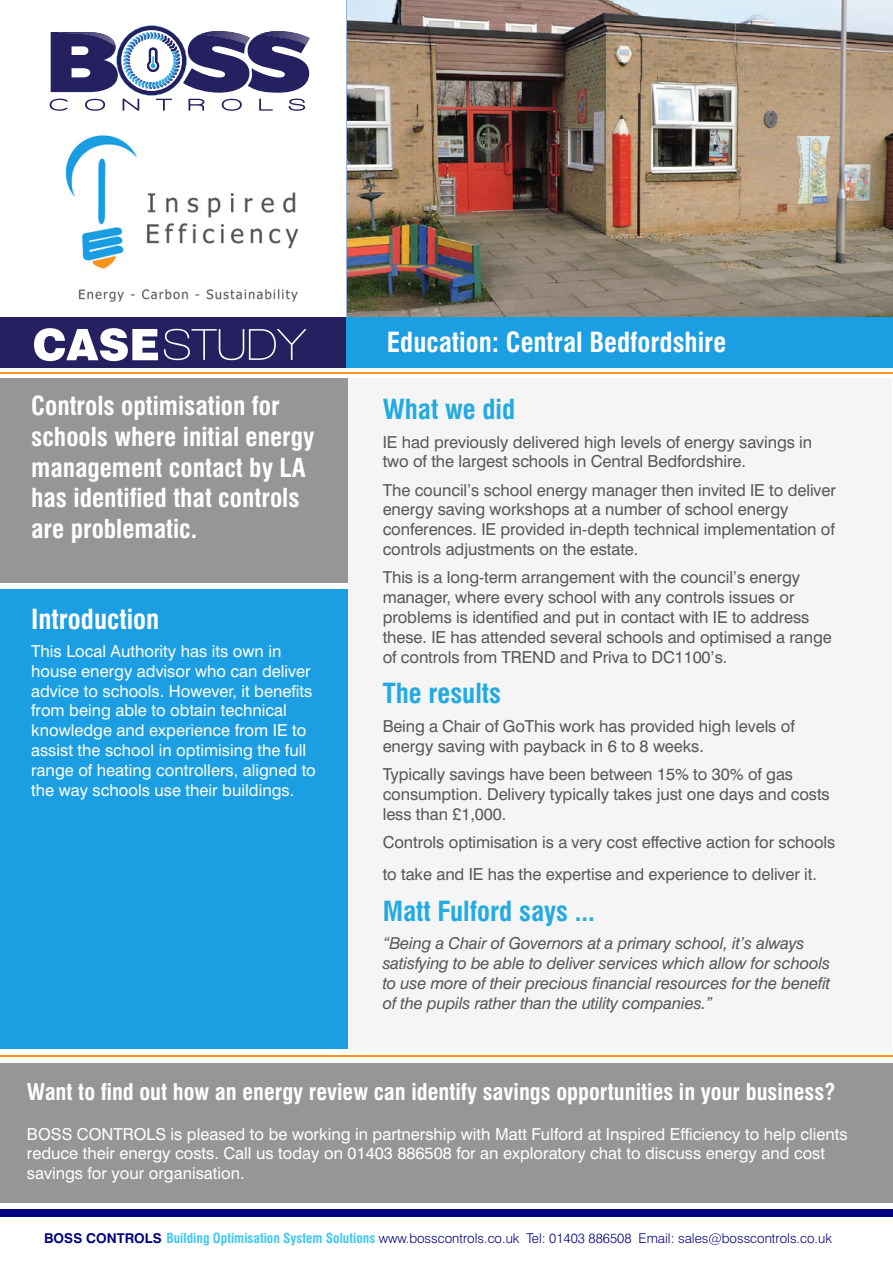
<style>
.page{position:relative;width:893px;height:1263px;background:#fff}
.page>*{position:absolute;margin:0;border:0;box-sizing:border-box;transform-origin:0 0}
.t1{font:700 condensed 27px "Swiss 721 BT";color:#fff}
.t2{font:700 condensed 27px "Swiss 721 BT";color:#24aae1}
.t3{font:700 condensed 25.5px/30.6px "Swiss 721 BT";color:#fff}
.t4{font:700 condensed 22.5px "Swiss 721 BT";color:#fff}
.t5{font:16.5px/19.8px "Swiss 721 BT";letter-spacing:-.005em;color:#57585a}
.t6{font:16.5px/19.8px "Swiss 721 BT";color:#fff}
.t7{font:italic 16.5px/19.8px "Swiss 721 BT";letter-spacing:-.01em;color:#57585a}
.t8{font:300 13.5px "Swiss 721 BT";color:#000080}
.s1{font-weight:700}
.s2{font-weight:700;font-stretch:condensed;color:#40c7f4}
</style>
<div class="page">
<div style="left:0;top:589px;width:348px;height:459px;background:#1b9ee2"></div>
<div style="left:0;top:318px;width:347px;height:50px;background:#252161"></div>
<div style="left:349px;top:378px;width:543px;height:670px;background:#f5f5f5"></div>
<div style="left:0;top:378px;width:347px;height:205px;background:#969696"></div>
<img style="left:347px;top:0;width:546px;height:318px">
<div style="left:347px;top:318px;width:546px;height:50px;background:#1b9ee2"></div>
<hr style="left:0;top:372px;width:893px;height:2px;background:#f8931d">
<hr style="left:0;top:1055px;width:893px;height:2px;background:#f8931d">
<div style="left:0;top:1209px;width:893px;height:7px;background:#000080"></div>
<div style="left:0;top:1063px;width:893px;height:139px;background:#969696"></div>
<svg style="left:50px;top:26px;width:260px;height:85px"></svg>
<img style="left:201px;top:31px;width:49px;height:14px">
<img style="left:65px;top:135px;width:234px;height:167px">
<svg style="left:164px;top:329px;width:143px;height:31px"></svg>
<svg style="left:34px;top:328px;width:124px;height:33px"></svg>
<p class="t3" style="left:31px;top:391px;width:285px">Controls optimisation for schools where initial energy management contact by LA has identified that controls are problematic.</p>
<p class="t1" style="left:31px;top:603px;width:130px">Introduction</p>
<p class="t6" style="left:31px;top:641px;width:286px">This Local Authority has its own in house energy advisor who can deliver advice to schools. However, it benefits from being able to obtain technical knowledge and experience from IE to assist the school in optimising the full range of heating controllers, aligned to the way schools use their buildings.</p>
<p class="t1" style="left:387px;top:326px;width:341px">Education: Central Bedfordshire</p>
<p class="t2" style="left:383px;top:393px;width:134px">What we did</p>
<p class="t5" style="left:383px;top:432px;width:431px">IE had previously delivered high levels of energy savings in two of the largest schools in Central Bedfordshire.</p>
<p class="t5" style="left:383px;top:480px;width:455px">The council’s school energy manager then invited IE to deliver energy saving workshops at a number of school energy conferences. IE provided in-depth technical implementation of controls adjustments on the estate.</p>
<p class="t5" style="left:383px;top:567px;width:451px">This is a long-term arrangement with the council’s energy manager, where every school with any controls issues or problems is identified and put in contact with IE to address these. IE has attended several schools and optimised a range of controls from TREND and Priva to DC1100’s.</p>
<p class="t2" style="left:383px;top:677px;width:120px">The results</p>
<p class="t5" style="left:383px;top:716px;width:413px">Being a Chair of GoThis work has provided high levels of energy saving with payback in 6 to 8 weeks.</p>
<p class="t5" style="left:383px;top:764px;width:449px">Typically savings have been between 15% to 30% of gas consumption. Delivery typically takes just one days and costs less than £1,000.</p>
<p class="t5" style="left:383px;top:826px;width:454px;line-height:32.4px">Controls optimisation is a very cost effective action for schools to take and IE has the expertise and experience to deliver it.</p>
<p class="t2" style="left:383px;top:895px;width:214px">Matt Fulford says ...</p>
<p class="t7" style="left:383px;top:933px;width:449px">“Being a Chair of Governors at a primary school, it’s always satisfying to be able to deliver services which allow for schools to use more of their precious financial resources for the benefit of the pupils rather than the utility companies.”</p>
<p class="t4" style="left:27px;top:1078px;width:810px">Want to find out how an energy review can identify savings opportunities in your business?</p>
<p class="t6" style="left:27px;top:1124px;width:822px">BOSS CONTROLS is pleased to be working in partnership with Matt Fulford at Inspired Efficiency to help clients reduce their energy costs. Call us today on 01403 886508 for an exploratory chat to discuss energy and cost savings for your organisation.</p>
<p class="t8" style="left:44px;top:1230px;width:789px"><span class="s1">BOSS CONTROLS</span> <span class="s2">Building Optimisation System Solutions</span> www.bosscontrols.co.uk Tel: 01403 886508 Email: sales@bosscontrols.co.uk</p>
</div>
